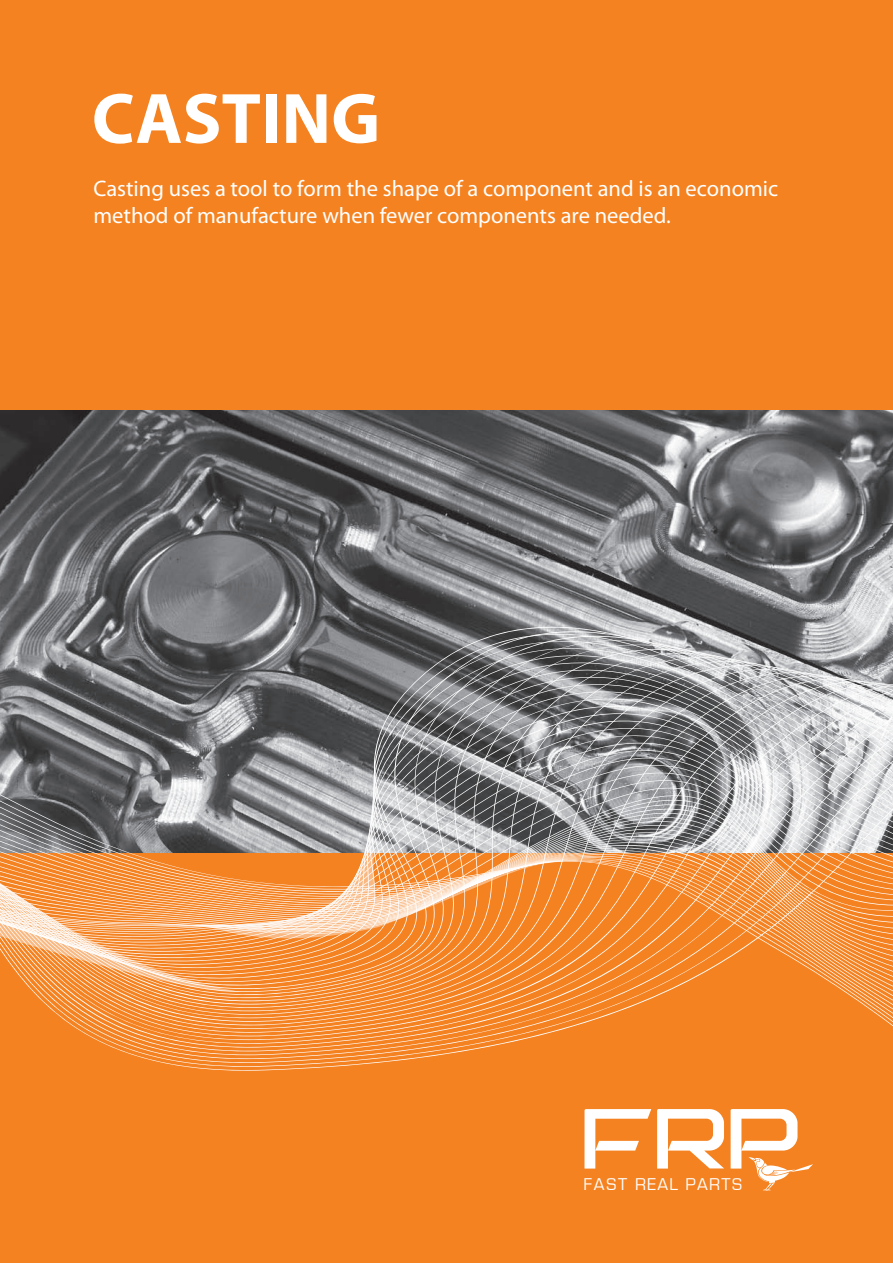
<style>
.page{position:relative;width:893px;height:1263px;background:#f58220}
.page>*{position:absolute;margin:0;border:0;box-sizing:border-box;transform-origin:0 0}
.t1{font:700 72px "Myriad Pro";color:#fff}
.t2{font:22.5px/27px "Myriad Pro";color:#fff}
.t3{font:17.55px "Eurostile";letter-spacing:.075em;color:#fff}
</style>
<div class="page">
<img style="left:0;top:410px;width:893px;height:200px">
<svg style="left:0;top:614px;width:893px;height:37px;background:#818284"></svg>
<svg style="left:0;top:651px;width:893px;height:22px;background:#7f8082"></svg>
<svg style="left:0;top:673px;width:893px;height:10px;background:#7c7d7f"></svg>
<svg style="left:0;top:687px;width:893px;height:15px;background:#828284"></svg>
<svg style="left:0;top:702px;width:893px;height:25px;background:#88888a"></svg>
<svg style="left:0;top:727px;width:893px;height:26px;background:#838385"></svg>
<svg style="left:0;top:753px;width:893px;height:318px"></svg>
<svg style="left:0;top:873px;width:241px;height:119px"></svg>
<svg style="left:201px;top:785px;width:361px;height:153px"></svg>
<svg style="left:657px;top:1109px;width:67px;height:59px"></svg>
<svg style="left:584px;top:1109px;width:67px;height:59px"></svg>
<svg style="left:731px;top:1109px;width:82px;height:81px"></svg>
<h1 class="t1" style="left:92px;top:72px;width:290px">CASTING</h1>
<p class="t2" style="left:94px;top:174px;width:686px">Casting uses a tool to form the shape of a component and is an economic method of manufacture when fewer components are needed.</p>
<p class="t3" style="left:584px;top:1175px;width:160px">FAST REAL PARTS</p>
</div>
